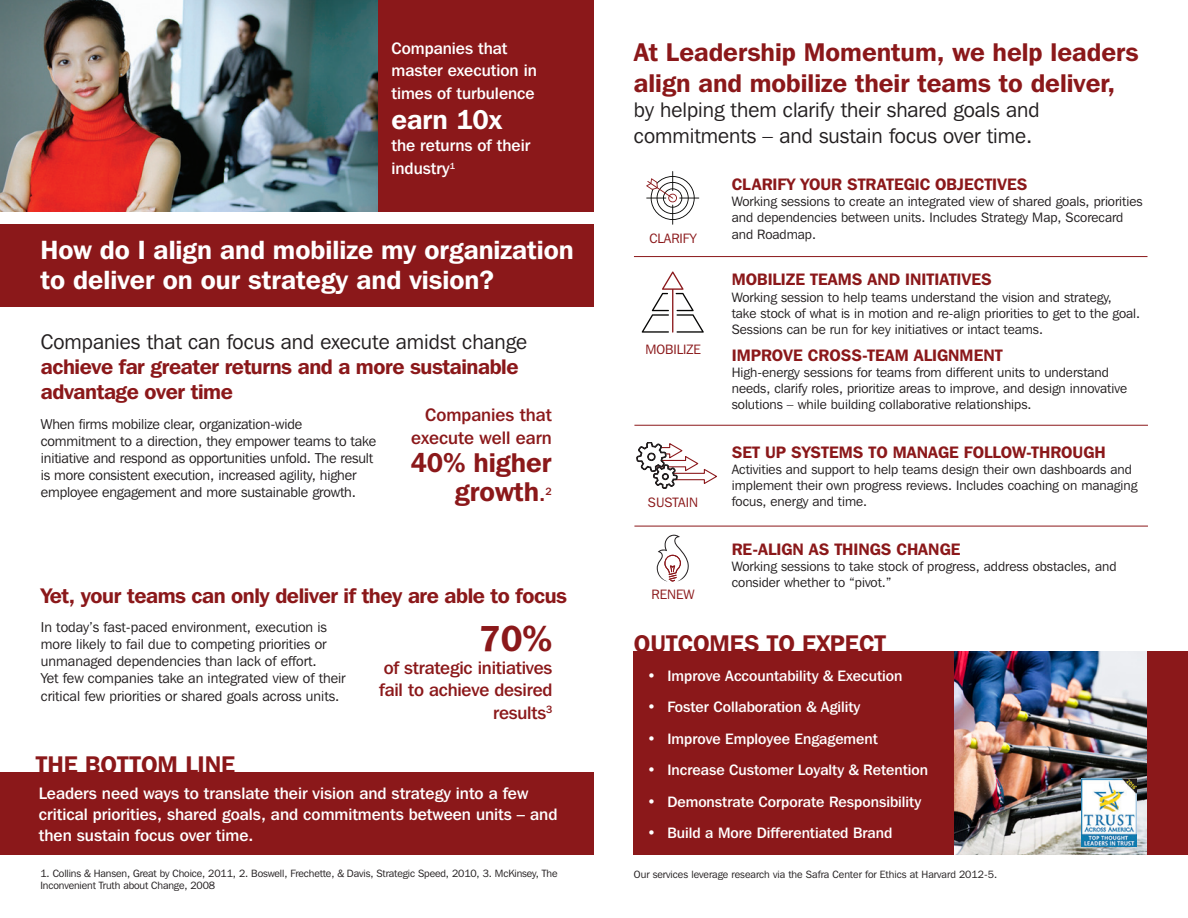
<style>
.page{position:relative;width:1188px;height:918px;background:#fff}
.page>*{position:absolute;margin:0;border:0;box-sizing:border-box;transform-origin:0 0}
.t1{font:600 36px "Franklin Gothic IT Cby BT";color:#8b181a}
.t2{font:600 27px/28.5px "Franklin Gothic IT Cby BT";color:#8b181a;text-align:right}
.t3{font:600 27px "Franklin Gothic IT Cby BT";color:#fff}
.t4{font:600 26.25px/30px "Franklin Gothic IT Cby BT";color:#fff}
.t5{font:600 25.5px/30.6px "Franklin Gothic IT Cby BT";color:#8b181a}
.t6{font:600 24px "Franklin Gothic IT Cby BT";color:#8b181a}
.t7{font:600 21px/25.2px "Franklin Gothic IT Cby BT";letter-spacing:-.02em;color:#8b181a}
.t8{font:21px/25.5px "Franklin Gothic IT Cby BT";color:#231f20}
.t9{font:500 18px/22px "Franklin Gothic IT Cby BT";letter-spacing:-.01em;color:#8b181a;text-align:right}
.t10{font:500 16.5px/22.5px "Franklin Gothic IT Cby BT";color:#fff}
.t11{font:600 16.5px "Franklin Gothic IT Cby BT";color:#8b181a}
.t12{font:500 15px "Franklin Gothic IT Cby BT";color:#fff}
.t13{font:14.25px/17.1px "Franklin Gothic IT Cby BT";letter-spacing:-.01em;color:#231f20}
.t14{font:13.5px/16.2px "Franklin Gothic IT Cby BT";color:#231f20}
.t15{font:13.5px "Franklin Gothic IT Cby BT";color:#8b181a}
.t16{font:10.5px/12.6px "Franklin Gothic IT Cby BT";letter-spacing:-.01em;color:#231f20}
.s1{font-weight:400;color:#231f20}
.s2{font-weight:500;font-size:21px}
</style>
<div class="page">
<div style="left:0;top:773px;width:594px;height:82px;background:#8b181a"></div>
<div style="left:634px;top:651px;width:554px;height:204px;background:#8b181a"></div>
<img style="left:955px;top:651px;width:191px;height:204px">
<img style="left:1081px;top:779px;width:56px;height:67px">
<img style="left:0;top:0;width:378px;height:211px">
<div style="left:378px;top:0;width:216px;height:211px;background:#8b181a"></div>
<div style="left:0;top:225px;width:594px;height:82px;background:#8b181a"></div>
<svg style="left:646px;top:171px;width:53px;height:54px"></svg>
<svg style="left:642px;top:272px;width:62px;height:61px"></svg>
<svg style="left:637px;top:442px;width:80px;height:47px"></svg>
<svg style="left:657px;top:535px;width:32px;height:47px"></svg>
<hr style="left:634px;top:256px;width:514px;height:1px;background:#8b181a">
<hr style="left:634px;top:425px;width:514px;height:1px;background:#8b181a">
<hr style="left:634px;top:526px;width:514px;height:1px;background:#8b181a">
<p class="t10" style="left:392px;top:36px;width:147px">Companies that master execution in times of turbulence</p>
<p class="t3" style="left:392px;top:102px;width:112px">earn 10x</p>
<p class="t10" style="left:392px;top:134px;width:140px">the returns of their industry<sup>1</sup></p>
<p class="t4" style="left:40px;top:235px;width:535px">How do I align and mobilize my organization to deliver on our strategy and vision?</p>
<p class="t7" style="left:41px;top:329px;width:488px"><span class="s1">Companies that can focus and execute amidst change </span>achieve far greater returns and a more sustainable advantage over time</p>
<p class="t13" style="left:41px;top:415px;width:337px">When firms mobilize clear, organization-wide commitment to a direction, they empower teams to take initiative and respond as opportunities unfold. The result is more consistent execution, increased agility, higher employee engagement and more sustainable growth.</p>
<p class="t9" style="left:411px;top:403px;width:142px;line-height:22.5px">Companies that execute well earn</p>
<p class="t2" style="left:411px;top:448px;width:143px">40% higher growth<span class="s2">.</span><sup>2</sup></p>
<p class="t7" style="left:41px;top:583px;width:528px">Yet, your teams can only deliver if they are able to focus</p>
<p class="t13" style="left:41px;top:618px;width:306px">In today’s fast-paced environment, execution is more likely to fail due to competing priorities or unmanaged dependencies than lack of effort.<br>Yet few companies take an integrated view of their critical few priorities or shared goals across units.</p>
<p class="t1" style="left:479px;top:615px;width:74px">70%</p>
<p class="t9" style="left:379px;top:657px;width:175px">of strategic initiatives fail to achieve desired results<sup>3</sup></p>
<p class="t6" style="left:36px;top:750px;width:201px">THE BOTTOM LINE</p>
<p class="t10" style="left:39px;top:783px;width:520px;line-height:21px">Leaders need ways to translate their vision and strategy into a few critical priorities, shared goals, and commitments between units – and then sustain focus over time.</p>
<p class="t16" style="left:40px;top:866px;width:519px">1. Collins &amp; Hansen, Great by Choice, 2011, 2. Boswell, Frechette, &amp; Davis, Strategic Speed, 2010, 3. McKinsey, The<br>Inconvenient Truth about Change, 2008</p>
<p class="t5" style="left:634px;top:36px;width:506px">At Leadership Momentum, we help leaders align and mobilize their teams to deliver,</p>
<p class="t8" style="left:634px;top:97px;width:407px">by helping them clarify their shared goals and commitments – and sustain focus over time.</p>
<p class="t15" style="left:649px;top:229px;width:49px">CLARIFY</p>
<p class="t15" style="left:645px;top:341px;width:57px">MOBILIZE</p>
<p class="t15" style="left:648px;top:494px;width:52px">SUSTAIN</p>
<p class="t15" style="left:652px;top:586px;width:44px">RENEW</p>
<p class="t11" style="left:732px;top:174px;width:297px">CLARIFY YOUR STRATEGIC OBJECTIVES</p>
<p class="t14" style="left:732px;top:193px;width:412px">Working sessions to create an integrated view of shared goals, priorities and dependencies between units. Includes Strategy Map, Scorecard and Roadmap.</p>
<p class="t11" style="left:732px;top:269px;width:262px">MOBILIZE TEAMS AND INITIATIVES</p>
<p class="t14" style="left:732px;top:289px;width:410px">Working session to help teams understand the vision and strategy,<br>take stock of what is in motion and re-align priorities to get to the goal.<br>Sessions can be run for key initiatives or intact teams.</p>
<p class="t11" style="left:732px;top:344px;width:272px">IMPROVE CROSS-TEAM ALIGNMENT</p>
<p class="t14" style="left:732px;top:364px;width:397px">High-energy sessions for teams from different units to understand needs, clarify roles, prioritize areas to improve, and design innovative solutions – while building collaborative relationships.</p>
<p class="t11" style="left:732px;top:442px;width:375px">SET UP SYSTEMS TO MANAGE FOLLOW-THROUGH</p>
<p class="t14" style="left:732px;top:461px;width:407px">Activities and support to help teams design their own dashboards and implement their own progress reviews. Includes coaching on managing focus, energy and time.</p>
<p class="t11" style="left:732px;top:539px;width:230px">RE-ALIGN AS THINGS CHANGE</p>
<p class="t14" style="left:732px;top:558px;width:386px">Working sessions to take stock of progress, address obstacles, and consider whether to “pivot.”</p>
<p class="t6" style="left:634px;top:628px;width:253px">OUTCOMES TO EXPECT</p>
<p class="t12" style="left:647px;top:666px;width:257px">• Improve Accountability &amp; Execution</p>
<p class="t12" style="left:647px;top:697px;width:215px">• Foster Collaboration &amp; Agility</p>
<p class="t12" style="left:647px;top:729px;width:232px">• Improve Employee Engagement</p>
<p class="t12" style="left:647px;top:760px;width:282px">• Increase Customer Loyalty &amp; Retention</p>
<p class="t12" style="left:647px;top:792px;width:276px">• Demonstrate Corporate Responsibility</p>
<p class="t12" style="left:647px;top:823px;width:247px">• Build a More Differentiated Brand</p>
<p class="t16" style="left:634px;top:868px;width:365px">Our services leverage research via the Safra Center for Ethics at Harvard 2012-5.</p>
</div>
